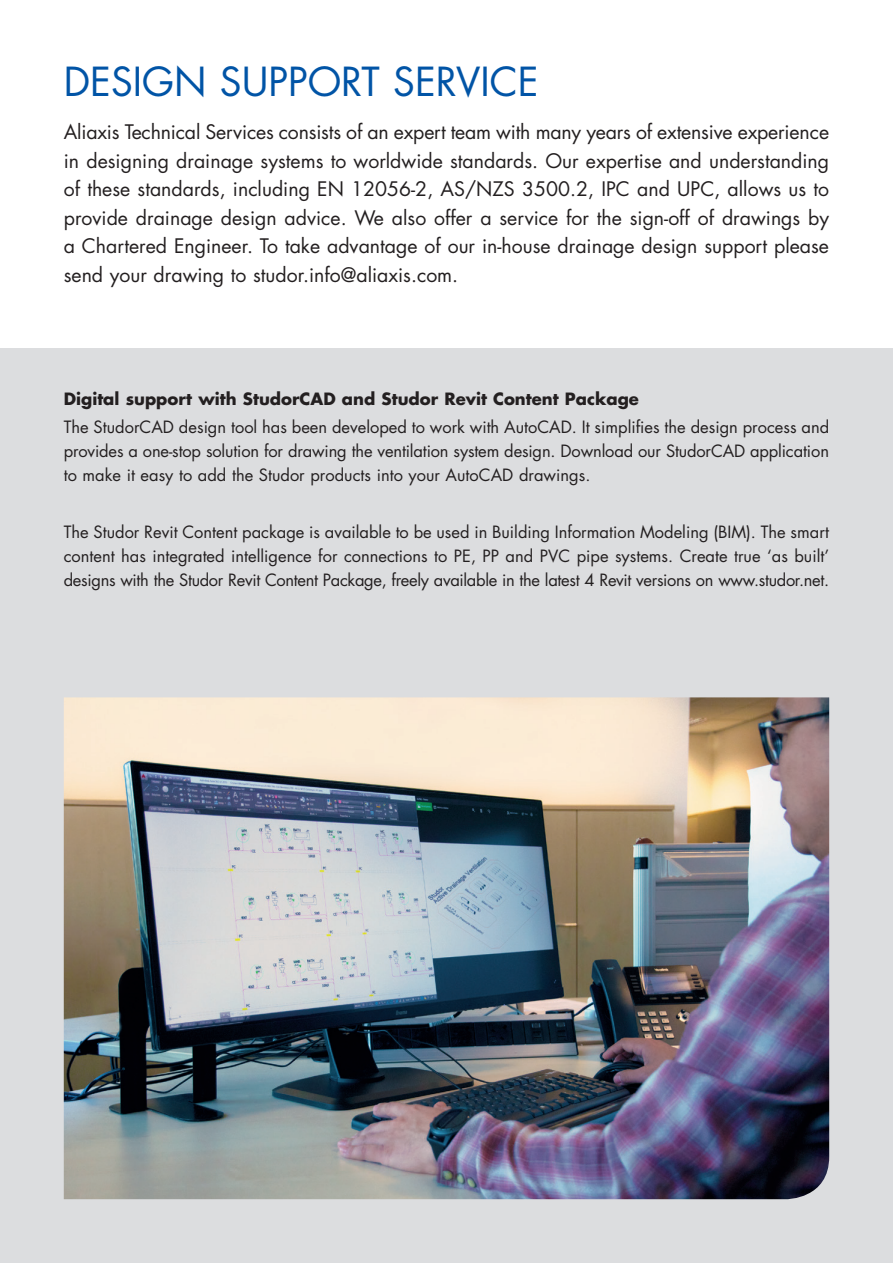
<style>
.page{position:relative;width:893px;height:1263px;background:#fff}
.page>*{position:absolute;margin:0;border:0;box-sizing:border-box;transform-origin:0 0}
.t1{font:39px "Futura Std";color:#0154a6}
.t2{font:19.5px/28.5px "Futura Std";color:#231f20;text-align:justify}
.t3{font:16.5px/24px "Futura Std";letter-spacing:-.01em;color:#231f20;text-align:justify}
.t4{font:700 16.5px "Futura Std";color:#231f20}
</style>
<div class="page">
<div style="left:0;top:349px;width:893px;height:914px;background:#dcdddf"></div>
<img style="left:64px;top:697px;width:765px;height:502px">
<h1 class="t1" style="left:64px;top:57px;width:476px">DESIGN SUPPORT SERVICE</h1>
<p class="t2" style="left:64px;top:118px;width:767px">Aliaxis Technical Services consists of an expert team with many years of extensive experience in designing drainage systems to worldwide standards. Our expertise and understanding of these standards, including EN 12056-2, AS/NZS 3500.2, IPC and UPC, allows us to provide drainage design advice. We also offer a service for the sign-off of drawings by a Chartered Engineer. To take advantage of our in-house drainage design support please send your drawing to studor.info@aliaxis.com.</p>
<p class="t4" style="left:64px;top:388px;width:577px">Digital support with StudorCAD and Studor Revit Content Package</p>
<p class="t3" style="left:64px;top:415px;width:767px">The StudorCAD design tool has been developed to work with AutoCAD. It simplifies the design process and provides a one-stop solution for drawing the ventilation system design. Download our StudorCAD application to make it easy to add the Studor products into your AutoCAD drawings.</p>
<p class="t3" style="left:64px;top:520px;width:767px">The Studor Revit Content package is available to be used in Building Information Modeling (BIM). The smart content has integrated intelligence for connections to PE, PP and PVC pipe systems. Create true ‘as built’ designs with the Studor Revit Content Package, freely available in the latest 4 Revit versions on www.studor.net.</p>
</div>
